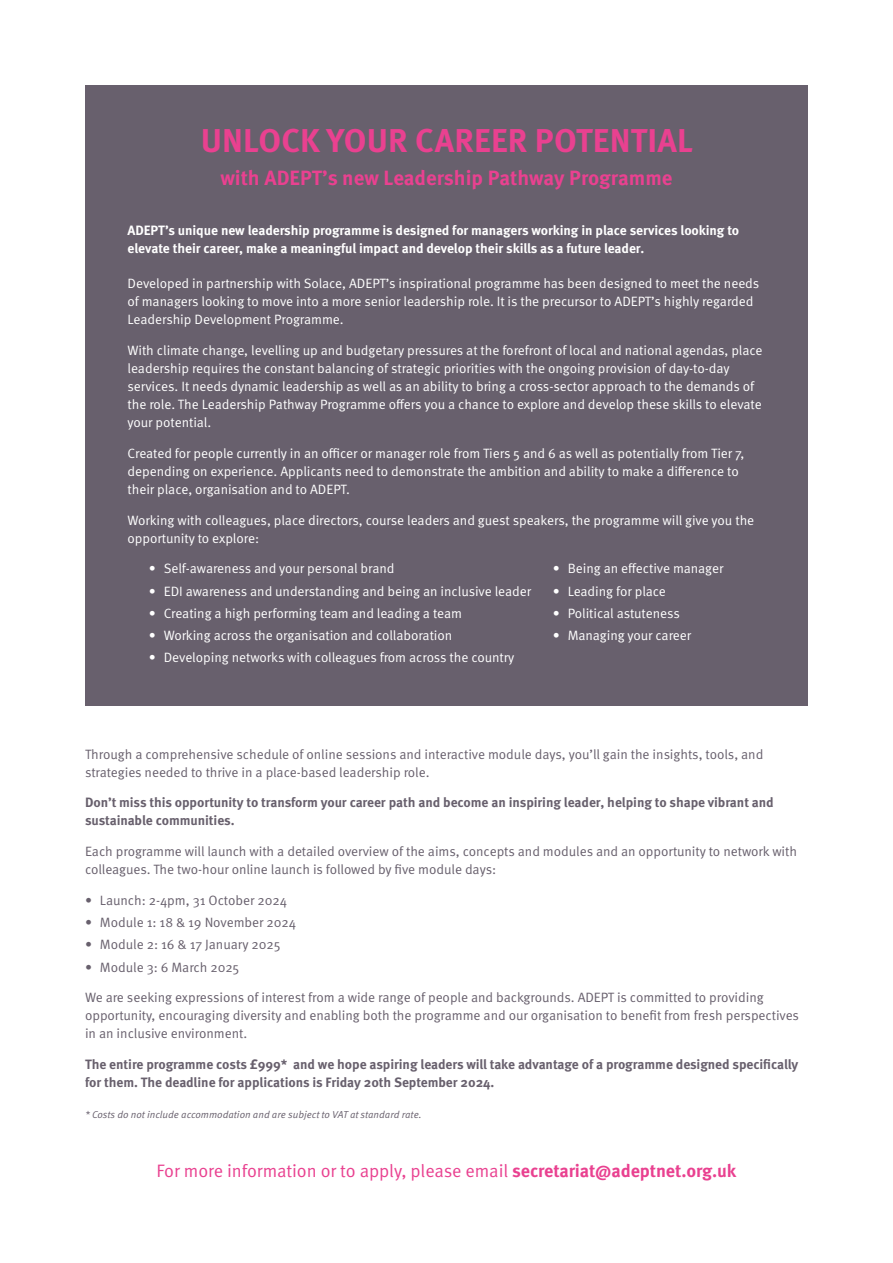
<style>
.page{position:relative;width:893px;height:1263px;background:#fff}
.page>*{position:absolute;margin:0;border:0;box-sizing:border-box;transform-origin:0 0}
.t1{font:700 33px "Meta Pro";letter-spacing:.005em;color:#e94190}
.t2{font:700 20.7px "Meta Pro";color:#e94190}
.t3{font:18px "Meta Pro Norm";letter-spacing:-.005em;color:#e94190}
.t4{font:13.5px/18px "Meta Pro Norm";letter-spacing:-.005em;color:#fff}
.t5{font:13.5px/18px "Meta Pro Norm";letter-spacing:-.005em;color:#68606d}
.t6{font:700 13.5px/18px "Meta Pro";letter-spacing:-.005em;color:#68606d}
.t7{font:700 13.5px/18px "Meta Pro";letter-spacing:-.005em;color:#fff}
.t8{font:10.05px "Meta Pro Norm Ita";color:#68606d}
.s1{font-family:"Meta Pro";font-weight:700}
</style>
<div class="page">
<div style="left:85px;top:85px;width:723px;height:621px;background:#68606d"></div>
<h1 class="t1" style="left:201px;top:115px;width:494px">UNLOCK YOUR CAREER POTENTIAL</h1>
<h2 class="t2" style="left:220px;top:162px;width:454px">with ADEPT’s new Leadership Pathway Programme</h2>
<p class="t7" style="left:128px;top:221px;width:613px">ADEPT’s unique new leadership programme is designed for managers working in place services looking to elevate their career, make a meaningful impact and develop their skills as a future leader.</p>
<p class="t4" style="left:128px;top:274px;width:633px">Developed in partnership with Solace, ADEPT’s inspirational programme has been designed to meet the needs of managers looking to move into a more senior leadership role. It is the precursor to ADEPT’s highly regarded<br>Leadership Development Programme.</p>
<p class="t4" style="left:128px;top:341px;width:636px">With climate change, levelling up and budgetary pressures at the forefront of local and national agendas, place leadership requires the constant balancing of strategic priorities with the ongoing provision of day-to-day services. It needs dynamic leadership as well as an ability to bring a cross-sector approach to the demands of the role. The Leadership Pathway Programme offers you a chance to explore and develop these skills to elevate your potential.</p>
<p class="t4" style="left:128px;top:443px;width:618px">Created for people currently in an officer or manager role from Tiers 5 and 6 as well as potentially from Tier 7, depending on experience. Applicants need to demonstrate the ambition and ability to make a difference to their place, organisation and to ADEPT.</p>
<p class="t4" style="left:128px;top:510px;width:628px">Working with colleagues, place directors, course leaders and guest speakers, the programme will give you the opportunity to explore:</p>
<p class="t4" style="left:149px;top:559px;width:247px">• Self-awareness and your personal brand</p>
<p class="t4" style="left:553px;top:559px;width:172px">• Being an effective manager</p>
<p class="t4" style="left:149px;top:581px;width:384px">• EDI awareness and understanding and being an inclusive leader</p>
<p class="t4" style="left:553px;top:581px;width:115px">• Leading for place</p>
<p class="t4" style="left:149px;top:603px;width:315px">• Creating a high performing team and leading a team</p>
<p class="t4" style="left:553px;top:603px;width:129px">• Political astuteness</p>
<p class="t4" style="left:149px;top:626px;width:305px">• Working across the organisation and collaboration</p>
<p class="t4" style="left:553px;top:626px;width:140px">• Managing your career</p>
<p class="t4" style="left:149px;top:648px;width:367px">• Developing networks with colleagues from across the country</p>
<p class="t5" style="left:85px;top:744px;width:680px">Through a comprehensive schedule of online sessions and interactive module days, you’ll gain the insights, tools, and strategies needed to thrive in a place-based leadership role.</p>
<p class="t6" style="left:85px;top:793px;width:690px">Don’t miss this opportunity to transform your career path and become an inspiring leader, helping to shape vibrant and sustainable communities.</p>
<p class="t5" style="left:85px;top:841px;width:713px">Each programme will launch with a detailed overview of the aims, concepts and modules and an opportunity to network with colleagues. The two-hour online launch is followed by five module days:</p>
<p class="t5" style="left:85px;top:890px;width:204px">• Launch: 2-4pm, 31 October 2024</p>
<p class="t5" style="left:85px;top:912px;width:213px">• Module 1: 18 &amp; 19 November 2024</p>
<p class="t5" style="left:85px;top:935px;width:197px">• Module 2: 16 &amp; 17 January 2025</p>
<p class="t5" style="left:85px;top:957px;width:156px">• Module 3: 6 March 2025</p>
<p class="t5" style="left:85px;top:988px;width:716px">We are seeking expressions of interest from a wide range of people and backgrounds. ADEPT is committed to providing opportunity, encouraging diversity and enabling both the programme and our organisation to benefit from fresh perspectives in an inclusive environment.</p>
<p class="t6" style="left:85px;top:1054px;width:715px">The entire programme costs £999* and we hope aspiring leaders will take advantage of a programme designed specifically for them. The deadline for applications is Friday 20th September 2024.</p>
<p class="t8" style="left:85px;top:1107px;width:338px">* Costs do not include accommodation and are subject to VAT at standard rate.</p>
<h3 class="t3" style="left:157px;top:1157px;width:581px">For more information or to apply, please email <span class="s1">secretariat@adeptnet.org.uk</span></h3>
</div>
